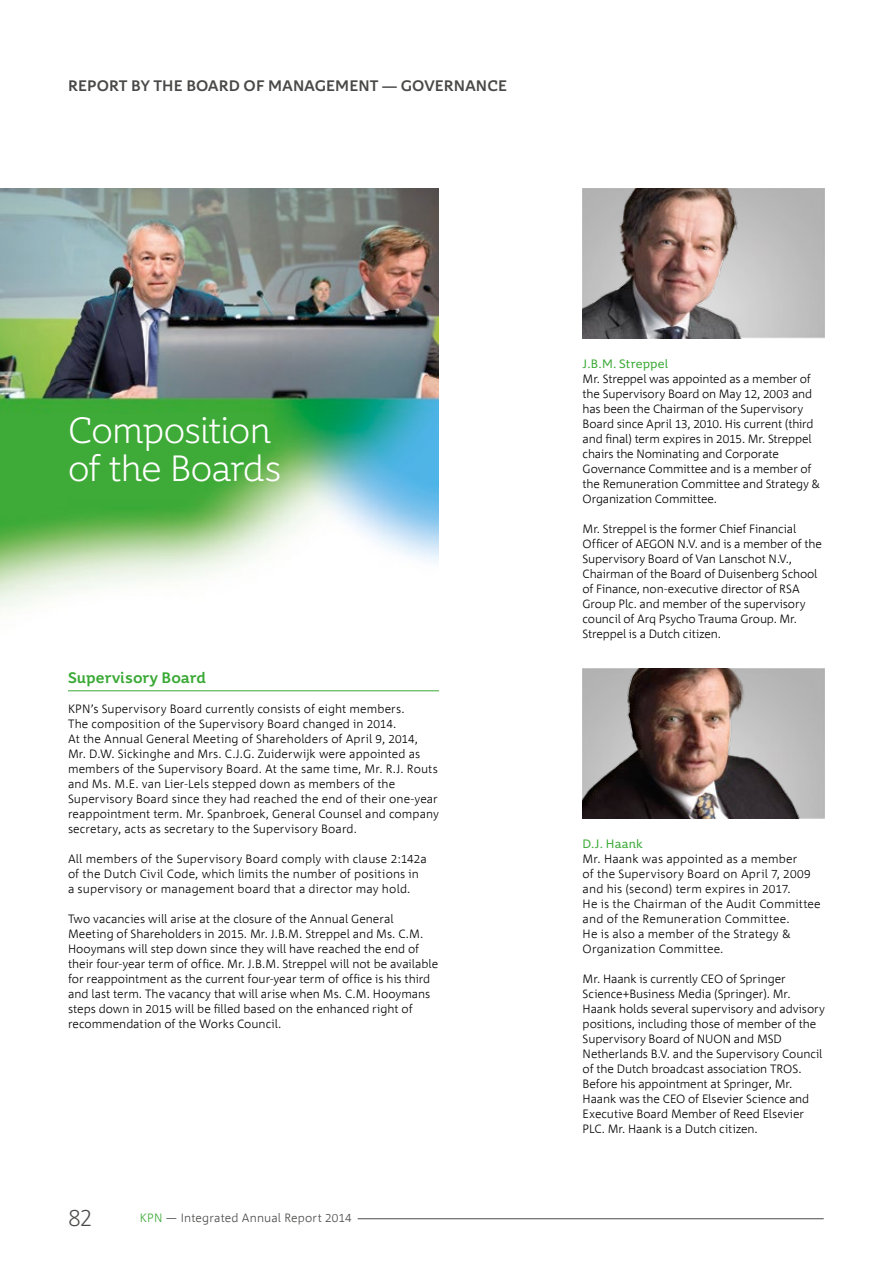
<style>
.page{position:relative;width:893px;height:1263px;background:#fff}
.page>*{position:absolute;margin:0;border:0;box-sizing:border-box;transform-origin:0 0}
.t1{font:300 36px/37.5px "KPN Accent";letter-spacing:-.025em;color:#fff}
.t2{font:300 22.5px "KPN Accent";color:#494948}
.t3{font:700 15px "KPN Accent";letter-spacing:.005em;color:#494948}
.t4{font:700 15px "KPN Accent";letter-spacing:.005em;color:#3aa935}
.t5{font:300 12px/15px "KPN Sans";letter-spacing:-.005em;color:#000}
.t6{font:300 12px "KPN Sans";letter-spacing:.01em;color:#494948}
.t7{font:12px "KPN Accent";letter-spacing:.01em;color:#3aa935}
.s1{color:#3aa935}
</style>
<div class="page">
<img style="left:583px;top:188px;width:242px;height:150px">
<img style="left:583px;top:668px;width:236px;height:150px">
<img style="left:0;top:188px;width:439px;height:421px">
<hr style="left:68px;top:690px;width:371px;height:1px;background:#3aa935">
<hr style="left:358px;top:1218px;width:466px;height:1px;background:#494948">
<p class="t3" style="left:68px;top:76px;width:441px">REPORT BY THE BOARD OF MANAGEMENT — GOVERNANCE</p>
<h1 class="t1" style="left:68px;top:411px;width:215px">Composition of the Boards</h1>
<p class="t4" style="left:68px;top:668px;width:139px">Supervisory Board</p>
<p class="t5" style="left:68px;top:702px;width:372px">KPN’s Supervisory Board currently consists of eight members.<br>The composition of the Supervisory Board changed in 2014.<br>At the Annual General Meeting of Shareholders of April 9, 2014, Mr. D.W. Sickinghe and Mrs. C.J.G. Zuiderwijk were appointed as members of the Supervisory Board. At the same time, Mr. R.J. Routs and Ms. M.E. van Lier-Lels stepped down as members of the Supervisory Board since they had reached the end of their one-year reappointment term. Mr. Spanbroek, General Counsel and company secretary, acts as secretary to the Supervisory Board.</p>
<p class="t5" style="left:68px;top:852px;width:360px">All members of the Supervisory Board comply with clause 2:142a of the Dutch Civil Code, which limits the number of positions in a supervisory or management board that a director may hold.</p>
<p class="t5" style="left:68px;top:912px;width:372px">Two vacancies will arise at the closure of the Annual General Meeting of Shareholders in 2015. Mr. J.B.M. Streppel and Ms. C.M.<br>Hooymans will step down since they will have reached the end of their four-year term of office. Mr. J.B.M. Streppel will not be available for reappointment as the current four-year term of office is his third and last term. The vacancy that will arise when Ms. C.M. Hooymans steps down in 2015 will be filled based on the enhanced right of recommendation of the Works Council.</p>
<h2 class="t2" style="left:68px;top:1204px;width:25px">82</h2>
<p class="t6" style="left:140px;top:1212px;width:213px"><span class="s1">KPN</span> — Integrated Annual Report 2014</p>
<p class="t7" style="left:583px;top:356px;width:87px">J.B.M. Streppel</p>
<p class="t5" style="left:583px;top:372px;width:239px">Mr. Streppel was appointed as a member of the Supervisory Board on May 12, 2003 and has been the Chairman of the Supervisory Board since April 13, 2010. His current (third and final) term expires in 2015. Mr. Streppel chairs the Nominating and Corporate Governance Committee and is a member of the Remuneration Committee and Strategy &amp; Organization Committee.</p>
<p class="t5" style="left:583px;top:522px;width:241px">Mr. Streppel is the former Chief Financial Officer of AEGON N.V. and is a member of the Supervisory Board of Van Lanschot N.V., Chairman of the Board of Duisenberg School of Finance, non-executive director of RSA Group Plc. and member of the supervisory council of Arq Psycho Trauma Group. Mr.<br>Streppel is a Dutch citizen.</p>
<p class="t7" style="left:583px;top:836px;width:62px">D.J. Haank</p>
<p class="t5" style="left:583px;top:852px;width:240px">Mr. Haank was appointed as a member<br>of the Supervisory Board on April 7, 2009 and his (second) term expires in 2017.<br>He is the Chairman of the Audit Committee and of the Remuneration Committee.<br>He is also a member of the Strategy &amp; Organization Committee.</p>
<p class="t5" style="left:583px;top:972px;width:244px">Mr. Haank is currently CEO of Springer Science+Business Media (Springer). Mr.<br>Haank holds several supervisory and advisory positions, including those of member of the Supervisory Board of NUON and MSD Netherlands B.V. and the Supervisory Council of the Dutch broadcast association TROS.<br>Before his appointment at Springer, Mr.<br>Haank was the CEO of Elsevier Science and Executive Board Member of Reed Elsevier PLC. Mr. Haank is a Dutch citizen.</p>
</div>
